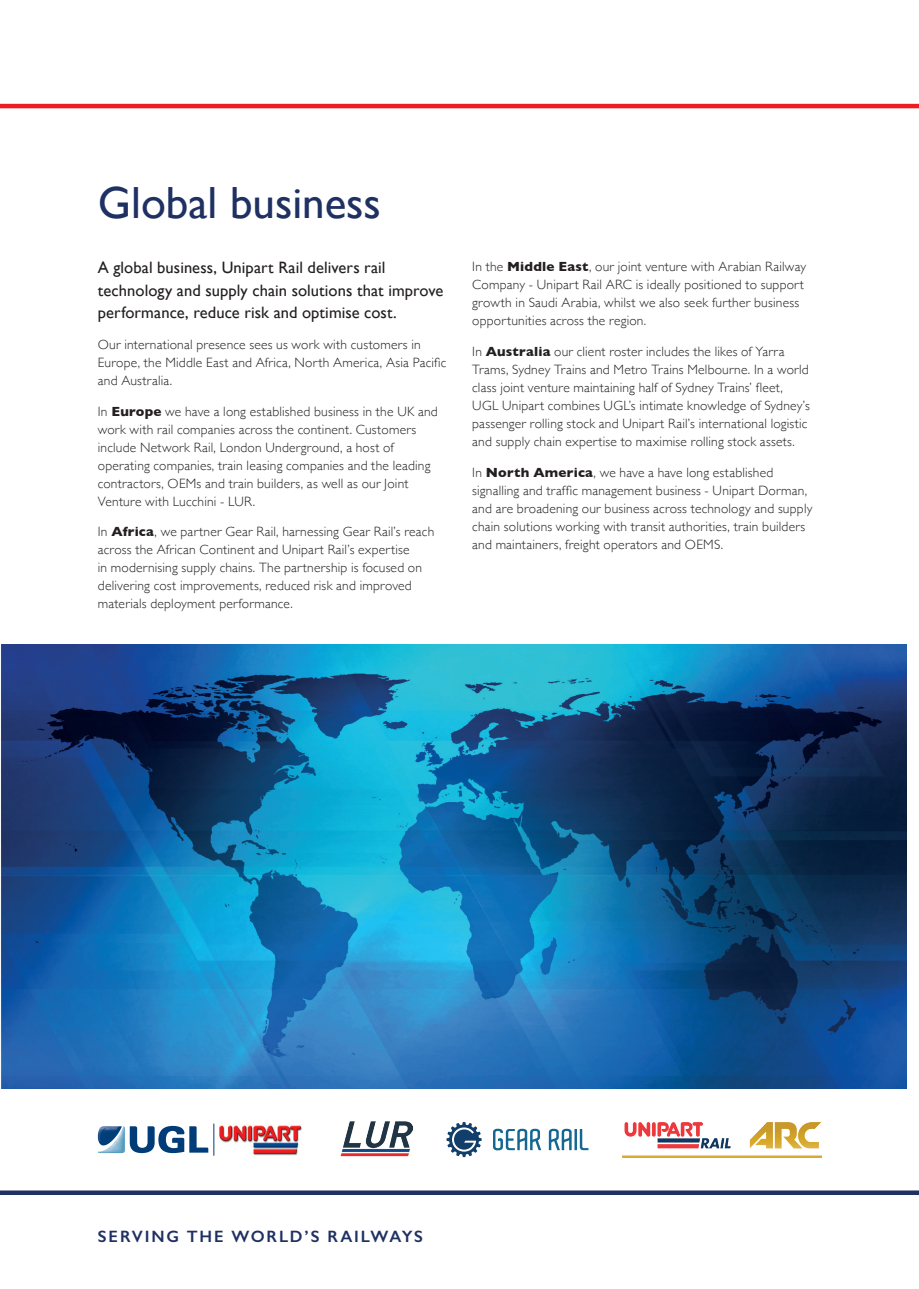
<style>
.page{position:relative;width:919px;height:1289px;background:#fff}
.page>*{position:absolute;margin:0;border:0;box-sizing:border-box;transform-origin:0 0}
.Section_Headers{font:45px "Gill Sans";color:#1f3162}
.Intro_Copy{font:16.5px/22.5px "Gill Sans";letter-spacing:.005em;color:#231f20}
.t1{font:600 16.5px "Gill Sans";letter-spacing:.11em;color:#1f3162}
.Body{font:300 13.5px/18px "Gill Sans";letter-spacing:.015em;color:#231f20}
.s1{font-weight:700}
</style>
<div class="page">
<img style="left:0;top:644px;width:906px;height:444px">
<img style="left:219px;top:1125px;width:83px;height:31px">
<svg style="left:98px;top:1125px;width:110px;height:28px"></svg>
<hr style="left:213px;top:1123px;width:1px;height:32px;background:#003d78">
<img style="left:622px;top:1122px;width:199px;height:35px">
<img style="left:340px;top:1121px;width:72px;height:36px">
<svg style="left:493px;top:1128px;width:95px;height:22px"></svg>
<svg style="left:446px;top:1122px;width:35px;height:35px"></svg>
<svg style="left:0;top:1190px;width:918px;height:4px;background:#3a4974"></svg>
<svg style="left:0;top:103px;width:918px;height:6px;background:#f25559"></svg>
<p class="Section_Headers" style="left:98px;top:177px;width:284px">Global business</p>
<p class="Intro_Copy" style="left:98px;top:256px;width:347px">A global business, Unipart Rail delivers rail technology and supply chain solutions that improve performance, reduce risk and optimise cost.</p>
<p class="Body" style="left:98px;top:335px;width:350px">Our international presence sees us work with customers in<br>Europe, the Middle East and Africa, North America, Asia Pacific and Australia.</p>
<p class="Body" style="left:98px;top:401px;width:341px">In <span class="s1">Europe</span> we have a long established business in the UK and work with rail companies across the continent. Customers include Network Rail, London Underground, a host of operating companies, train leasing companies and the leading contractors, OEMs and train builders, as well as our Joint Venture with Lucchini - LUR.</p>
<p class="Body" style="left:98px;top:522px;width:338px">In <span class="s1">Africa</span>, we partner Gear Rail, harnessing Gear Rail’s reach across the African Continent and Unipart Rail’s expertise<br>in modernising supply chains. The partnership is focused on delivering cost improvements, reduced risk and improved materials deployment performance.</p>
<p class="Body" style="left:472px;top:257px;width:335px">In the <span class="s1">Middle East</span>, our joint venture with Arabian Railway Company - Unipart Rail ARC is ideally positioned to support growth in Saudi Arabia, whilst we also seek further business opportunities across the region.</p>
<p class="Body" style="left:472px;top:342px;width:339px">In <span class="s1">Australia</span> our client roster includes the likes of Yarra Trams, Sydney Trains and Metro Trains Melbourne. In a world class joint venture maintaining half of Sydney Trains’ fleet, UGL Unipart combines UGL’s intimate knowledge of Sydney’s passenger rolling stock and Unipart Rail’s international logistic and supply chain expertise to maximise rolling stock assets.</p>
<p class="Body" style="left:472px;top:462px;width:341px">In <span class="s1">North America</span>, we have a have long established signalling and traffic management business - Unipart Dorman, and are broadening our business across technology and supply chain solutions working with transit authorities, train builders and maintainers, freight operators and OEMS.</p>
<p class="t1" style="left:98px;top:1225px;width:327px">SERVING THE WORLD’S RAILWAYS</p>
</div>
